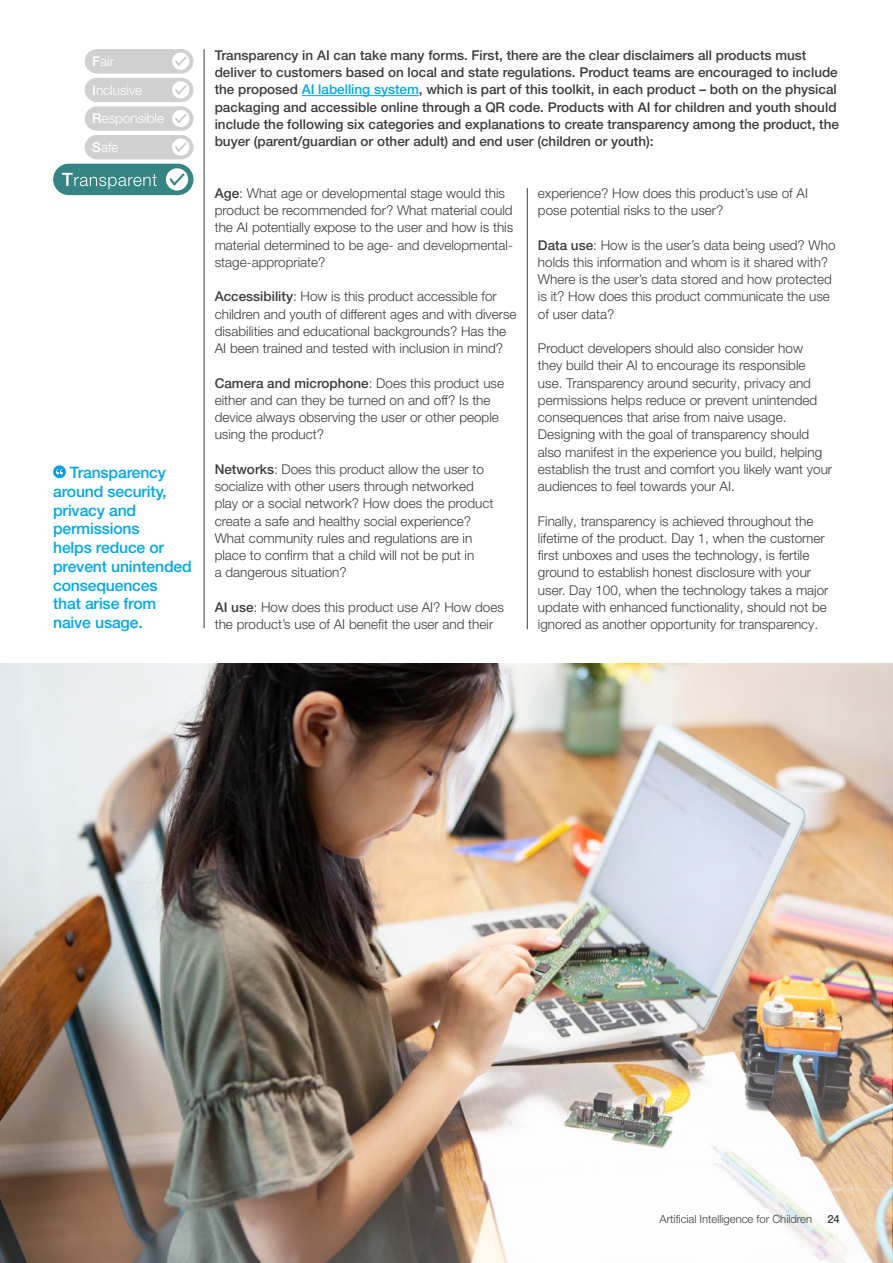
<style>
.page{position:relative;width:893px;height:1263px;background:#fff}
.page>*{position:absolute;margin:0;border:0;box-sizing:border-box;transform-origin:0 0}
.t1{font:500 15.75px/18.8px "Helvetica Neue LT Pro";letter-spacing:-.01em;color:#00a8e7}
.t2{font:300 13.5px/17.2px "Helvetica Neue LT Pro";color:#3c3c3b}
.t3{font:500 13.5px/17.2px "Helvetica Neue LT Pro";color:#3c3c3b}
.t4{font:300 13.5px/28.7px "Helvetica Neue LT Pro";color:#fff}
.t5{font:300 11.25px "Helvetica Neue LT Pro";color:#3c3c3b}
.t6{font:500 11.25px "Helvetica Neue LT Pro";color:#3c3c3b}
.s1{font-weight:500}
.s2{color:#00a8e7}
</style>
<div class="page">
<hr style="left:302px;top:95px;width:117px;height:1px;background:#00a8e7">
<hr style="left:204px;top:49px;width:1px;height:579px;background:#3c3c3b">
<img style="left:0;top:664px;width:891px;height:599px">
<svg style="left:53px;top:465px;width:13px;height:13px"></svg>
<svg style="left:56px;top:469px;width:7px;height:5px"></svg>
<hr style="left:527px;top:188px;width:1px;height:441px;background:#3c3c3b">
<div style="left:53px;top:164px;width:140px;height:31px;background:#348583;border-radius:16px"></div>
<svg style="left:166px;top:168px;width:22px;height:22px"></svg>
<svg style="left:168px;top:172px;width:18px;height:15px"></svg>
<svg style="left:62px;top:173px;width:95px;height:16px"></svg>
<div style="left:85px;top:78px;width:108px;height:24px;background:#d0d0d0;border-radius:12px"></div>
<div style="left:172px;top:81px;width:17px;height:17px;background:#fff;border-radius:50%"></div>
<svg style="left:174px;top:84px;width:14px;height:12px"></svg>
<div style="left:85px;top:49px;width:108px;height:24px;background:#d0d0d0;border-radius:12px"></div>
<div style="left:172px;top:53px;width:17px;height:17px;background:#fff;border-radius:50%"></div>
<svg style="left:174px;top:55px;width:14px;height:12px"></svg>
<div style="left:85px;top:106px;width:108px;height:25px;background:#d0d0d0;border-radius:12px"></div>
<div style="left:172px;top:110px;width:17px;height:17px;background:#fff;border-radius:50%"></div>
<svg style="left:174px;top:112px;width:14px;height:13px"></svg>
<div style="left:85px;top:135px;width:108px;height:24px;background:#d0d0d0;border-radius:12px"></div>
<div style="left:172px;top:138px;width:17px;height:18px;background:#fff;border-radius:50%"></div>
<svg style="left:174px;top:141px;width:14px;height:12px"></svg>
<p class="t4" style="left:92px;top:47px;width:23px"><span class="s1">F</span>air</p>
<p class="t4" style="left:92px;top:75px;width:52px"><span class="s1">I</span>nclusive</p>
<p class="t4" style="left:92px;top:104px;width:73px"><span class="s1">R</span>esponsible<br><span class="s1">S</span>afe</p>
<p class="t1" style="left:53px;top:463px;width:140px;text-indent:17px">Transparency around security, privacy and permissions<br>helps reduce or prevent unintended consequences<br>that arise from naive usage.</p>
<p class="t3" style="left:215px;top:46px;width:626px">Transparency in AI can take many forms. First, there are the clear disclaimers all products must deliver to customers based on local and state regulations. Product teams are encouraged to include the proposed <span class="s2">AI labelling system</span>, which is part of this toolkit, in each product – both on the physical packaging and accessible online through a QR code. Products with AI for children and youth should include the following six categories and explanations to create transparency among the product, the buyer (parent/guardian or other adult) and end user (children or youth):</p>
<p class="t2" style="left:215px;top:184px;width:300px"><span class="s1">Age</span>: What age or developmental stage would this product be recommended for? What material could the AI potentially expose to the user and how is this material determined to be age- and developmental&shy;stage-appropriate?</p>
<p class="t2" style="left:215px;top:288px;width:303px"><span class="s1">Accessibility</span>: How is this product accessible for children and youth of different ages and with diverse disabilities and educational backgrounds? Has the AI been trained and tested with inclusion in mind?</p>
<p class="t2" style="left:215px;top:374px;width:291px"><span class="s1">Camera and microphone</span>: Does this product use either and can they be turned on and off? Is the device always observing the user or other people using the product?</p>
<p class="t2" style="left:215px;top:460px;width:280px"><span class="s1">Networks</span>: Does this product allow the user to socialize with other users through networked play or a social network? How does the product create a safe and healthy social experience?<br>What community rules and regulations are in place to confirm that a child will not be put in<br>a dangerous situation?</p>
<p class="t2" style="left:215px;top:598px;width:291px"><span class="s1">AI use</span>: How does this product use AI? How does the product’s use of AI benefit the user and their</p>
<p class="t2" style="left:538px;top:184px;width:272px">experience? How does this product’s use of AI pose potential risks to the user?</p>
<p class="t2" style="left:538px;top:236px;width:299px"><span class="s1">Data use</span>: How is the user’s data being used? Who holds this information and whom is it shared with?<br>Where is the user’s data stored and how protected is it? How does this product communicate the use of user data?</p>
<p class="t2" style="left:538px;top:339px;width:296px">Product developers should also consider how<br>they build their AI to encourage its responsible use. Transparency around security, privacy and permissions helps reduce or prevent unintended consequences that arise from naive usage.<br>Designing with the goal of transparency should also manifest in the experience you build, helping establish the trust and comfort you likely want your audiences to feel towards your AI.</p>
<p class="t2" style="left:538px;top:512px;width:292px">Finally, transparency is achieved throughout the lifetime of the product. Day 1, when the customer first unboxes and uses the technology, is fertile ground to establish honest disclosure with your user. Day 100, when the technology takes a major update with enhanced functionality, should not be ignored as another opportunity for transparency.</p>
<p class="t5" style="left:660px;top:1212px;width:154px">Artificial Intelligence for Children</p>
<p class="t6" style="left:827px;top:1212px;width:14px">24</p>
</div>
